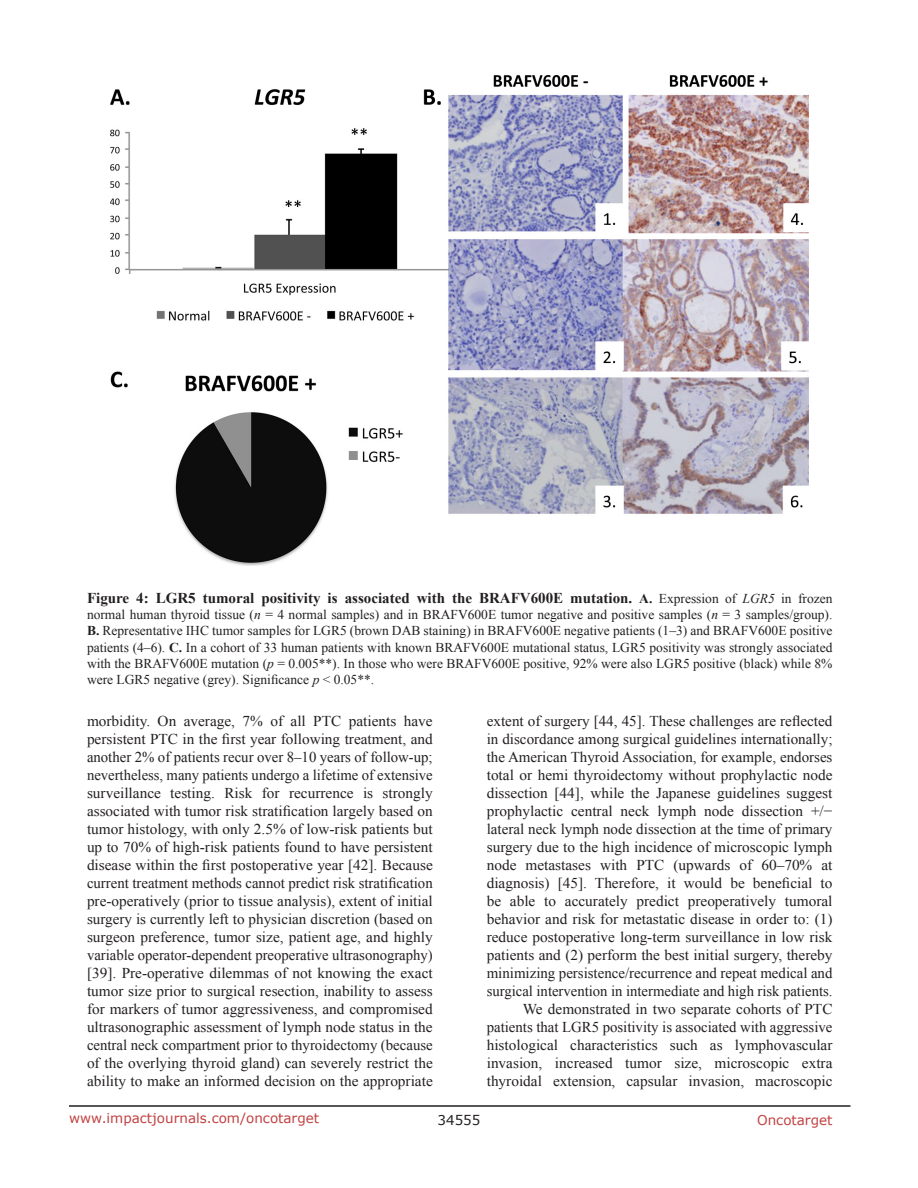
<style>
.page{position:relative;width:918px;height:1188px;background:#fff}
.page>*{position:absolute;margin:0;border:0;box-sizing:border-box;transform-origin:0 0}
.BodyText{font:15px/18px "Times New Roman";color:#231f20;text-align:justify}
.FigureText{font:700 15px "Times New Roman";color:#231f20}
.FigureText-2{font:13.5px/16.2px "Times New Roman";color:#231f20;text-align:justify}
.t1{font:13.5px "Verdana";color:#c24141}
.t2{font:13.5px "Verdana";color:#231f20}
.s1{font-size:13.5px}
.s2{font-weight:400;font-size:13.5px}
.s3{font-weight:400;font-style:italic;font-size:13.5px}
.s4{font-style:italic}
.s5{font-weight:700}
</style>
<div class="page">
<hr style="left:69px;top:1105px;width:781px;height:2px;background:#231f20">
<img style="left:111px;top:75px;width:698px;height:491px">
<p class="FigureText" style="left:87px;top:588px;width:747px">Figure 4: LGR5 tumoral positivity is associated with the BRAFV600E mutation. <span class="s1">A.</span> <span class="s2">Expression of</span> <span class="s3">LGR5</span> <span class="s2">in frozen</span></p>
<p class="FigureText-2" style="left:87px;top:606px;width:747px">normal human thyroid tissue (<span class="s4">n</span> = 4 normal samples) and in BRAFV600E tumor negative and positive samples (<span class="s4">n</span> = 3 samples/group).<br><span class="s5">B.</span> Representative IHC tumor samples for LGR5 (brown DAB staining) in BRAFV600E negative patients (1–3) and BRAFV600E positive patients (4–6). <span class="s5">C.</span> In a cohort of 33 human patients with known BRAFV600E mutational status, LGR5 positivity was strongly associated with the BRAFV600E mutation (<span class="s4">p</span> = 0.005**). In those who were BRAFV600E positive, 92% were also LGR5 positive (black) while 8% were LGR5 negative (grey). Significance <span class="s4">p</span> &lt; 0.05**.</p>
<p class="BodyText" style="left:87px;top:712px;width:347px">morbidity. On average, 7% of all PTC patients have persistent PTC in the first year following treatment, and another 2% of patients recur over 8–10 years of follow-up; nevertheless, many patients undergo a lifetime of extensive surveillance testing. Risk for recurrence is strongly associated with tumor risk stratification largely based on tumor histology, with only 2.5% of low-risk patients but up to 70% of high-risk patients found to have persistent disease within the first postoperative year [42]. Because current treatment methods cannot predict risk stratification pre-operatively (prior to tissue analysis), extent of initial surgery is currently left to physician discretion (based on surgeon preference, tumor size, patient age, and highly variable operator-dependent preoperative ultrasonography) [39]. Pre-operative dilemmas of not knowing the exact tumor size prior to surgical resection, inability to assess for markers of tumor aggressiveness, and compromised ultrasonographic assessment of lymph node status in the central neck compartment prior to thyroidectomy (because of the overlying thyroid gland) can severely restrict the ability to make an informed decision on the appropriate</p>
<p class="BodyText" style="left:487px;top:712px;width:347px">extent of surgery [44, 45]. These challenges are reflected in discordance among surgical guidelines internationally; the American Thyroid Association, for example, endorses total or hemi thyroidectomy without prophylactic node dissection [44], while the Japanese guidelines suggest prophylactic central neck lymph node dissection +/− lateral neck lymph node dissection at the time of primary surgery due to the high incidence of microscopic lymph node metastases with PTC (upwards of 60–70% at diagnosis) [45]. Therefore, it would be beneficial to be able to accurately predict preoperatively tumoral behavior and risk for metastatic disease in order to: (1) reduce postoperative long-term surveillance in low risk patients and (2) perform the best initial surgery, thereby minimizing persistence/recurrence and repeat medical and surgical intervention in intermediate and high risk patients.</p>
<p class="BodyText" style="left:487px;top:1000px;width:347px;text-indent:36px">We demonstrated in two separate cohorts of PTC patients that LGR5 positivity is associated with aggressive histological characteristics such as lymphovascular invasion, increased tumor size, microscopic extra thyroidal extension, capsular invasion, macroscopic</p>
<p class="t1" style="left:69px;top:1109px;width:252px">www.impactjournals.com/oncotarget</p>
<p class="t2" style="left:438px;top:1111px;width:44px">34555</p>
<p class="t1" style="left:757px;top:1111px;width:77px">Oncotarget</p>
</div>
